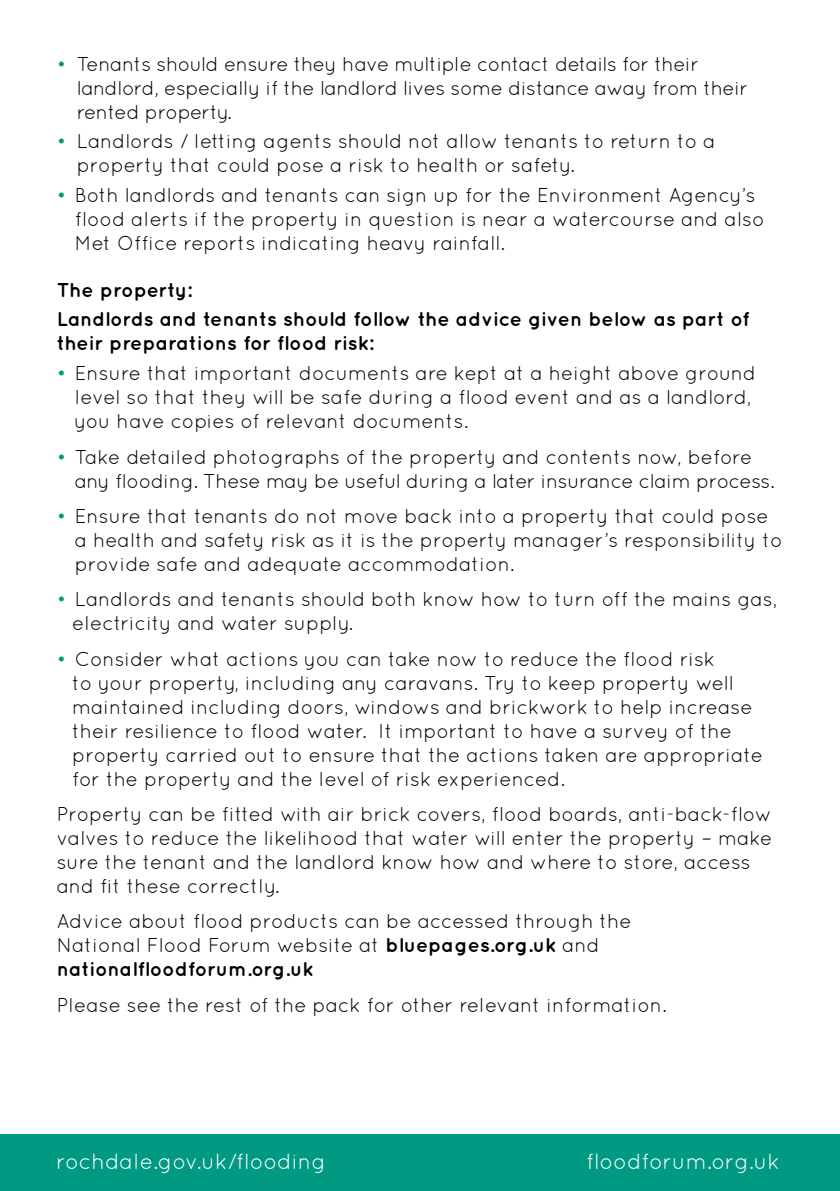
<style>
.page{position:relative;width:840px;height:1191px;background:#fff}
.page>*{position:absolute;margin:0;border:0;box-sizing:border-box;transform-origin:0 0}
.t1{font:22px "Quicksand";color:#fff}
.t2{font:20px/24px "Quicksand";color:#000}
.t3{font:20px/24px "Quicksand";letter-spacing:-.02em;color:#000}
.t4{font:700 20px/29.6px "Quicksand";color:#000}
.s1{color:#009a82}
.s2{font-weight:700}
</style>
<div class="page">
<div style="left:0;top:1134px;width:839px;height:57px;background:#009a82"></div>
<p class="t3" style="left:77px;top:52px;width:672px;text-indent:-20px"><span class="s1">•</span> Tenants should ensure they have multiple contact details for their landlord, especially if the landlord lives some distance away from their rented property.</p>
<p class="t2" style="left:77px;top:129px;width:640px;text-indent:-20px"><span class="s1">•</span> Landlords / letting agents should not allow tenants to return to a property that could pose a risk to health or safety.</p>
<p class="t2" style="left:75px;top:183px;width:691px;text-indent:-18px"><span class="s1">•</span> Both landlords and tenants can sign up for the Environment Agency’s flood alerts if the property in question is near a watercourse and also<br>Met Office reports indicating heavy rainfall.</p>
<p class="t4" style="left:57px;top:274px;width:693px">The property:<br>Landlords and tenants should follow the advice given below as part of</p>
<p class="t4" style="left:57px;top:328px;width:318px">their preparations for flood risk:</p>
<p class="t2" style="left:75px;top:361px;width:682px;text-indent:-18px"><span class="s1">•</span> Ensure that important documents are kept at a height above ground level so that they will be safe during a flood event and as a landlord, you have copies of relevant documents.</p>
<p class="t3" style="left:75px;top:444px;width:701px;text-indent:-18px"><span class="s1">•</span> Take detailed photographs of the property and contents now, before any flooding. These may be useful during a later insurance claim process.</p>
<p class="t2" style="left:75px;top:504px;width:709px;text-indent:-18px"><span class="s1">•</span> Ensure that tenants do not move back into a property that could pose a health and safety risk as it is the property manager’s responsibility to provide safe and adequate accommodation.</p>
<p class="t2" style="left:72px;top:587px;width:706px;text-indent:-15px"><span class="s1">•</span> Landlords and tenants should both know how to turn off the mains gas, electricity and water supply.</p>
<p class="t2" style="left:72px;top:646px;width:692px;text-indent:-15px"><span class="s1">•</span> Consider what actions you can take now to reduce the flood risk<br>to your property, including any caravans. Try to keep property well maintained including doors, windows and brickwork to help increase their resilience to flood water. It important to have a survey of the property carried out to ensure that the actions taken are appropriate for the property and the level of risk experienced.</p>
<p class="t2" style="left:57px;top:802px;width:716px">Property can be fitted with air brick covers, flood boards, anti-back-flow valves to reduce the likelihood that water will enter the property – make sure the tenant and the landlord know how and where to store, access and fit these correctly.</p>
<p class="t2" style="left:57px;top:909px;width:576px">Advice about flood products can be accessed through the<br>National Flood Forum website at <span class="s2">bluepages.org.uk</span> and <span class="s2">nationalfloodforum.org.uk</span></p>
<p class="t2" style="left:57px;top:992px;width:611px">Please see the rest of the pack for other relevant information.</p>
<p class="t1" style="left:56px;top:1148px;width:271px">rochdale.gov.uk/flooding</p>
<p class="t1" style="left:585px;top:1148px;width:195px">floodforum.org.uk</p>
</div>
